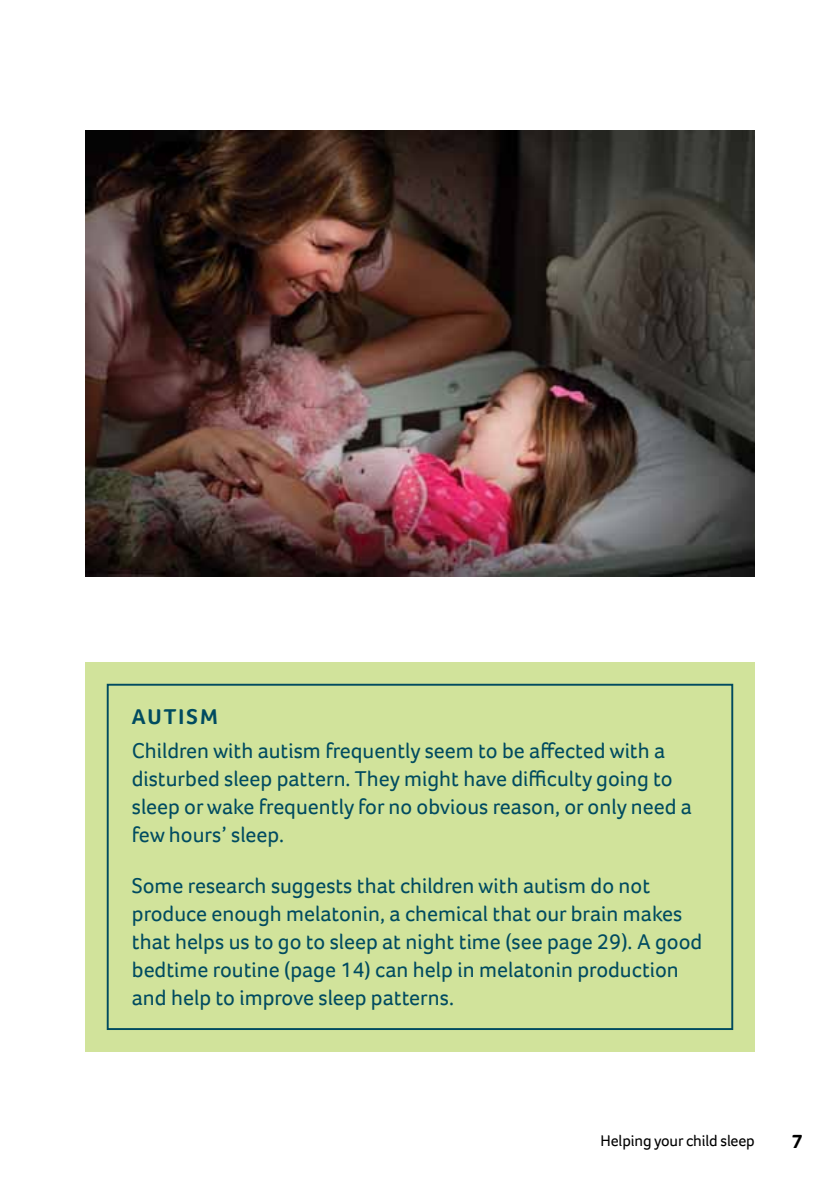
<style>
.page{position:relative;width:840px;height:1191px;background:#fff}
.page>*{position:absolute;margin:0;border:0;box-sizing:border-box;transform-origin:0 0}
.t1{font:22px/28px "Foco";color:#004b60}
.t2{font:700 22px "Foco";letter-spacing:.1em;color:#004b60}
.t3{font:700 20px "Foco";color:#000}
.t4{font:16px "Foco";letter-spacing:-.01em;color:#000}
</style>
<div class="page">
<div style="left:85px;top:662px;width:669px;height:389px;background:#d1e39b"></div>
<div style="left:107px;top:684px;width:625px;height:346px;border:2px solid #004b60"></div>
<img style="left:85px;top:130px;width:669px;height:446px">
<p class="t2" style="left:132px;top:702px;width:87px">AUTISM</p>
<p class="t1" style="left:132px;top:736px;width:561px">Children with autism frequently seem to be affected with a disturbed sleep pattern. They might have difficulty going to sleep or wake frequently for no obvious reason, or only need a few hours’ sleep.</p>
<p class="t1" style="left:132px;top:871px;width:571px">Some research suggests that children with autism do not produce enough melatonin, a chemical that our brain makes that helps us to go to sleep at night time (see page 29). A good bedtime routine (page 14) can help in melatonin production and help to improve sleep patterns.</p>
<p class="t4" style="left:600px;top:1129px;width:156px">Helping your child sleep</p>
<p class="t3" style="left:791px;top:1128px;width:12px">7</p>
</div>
